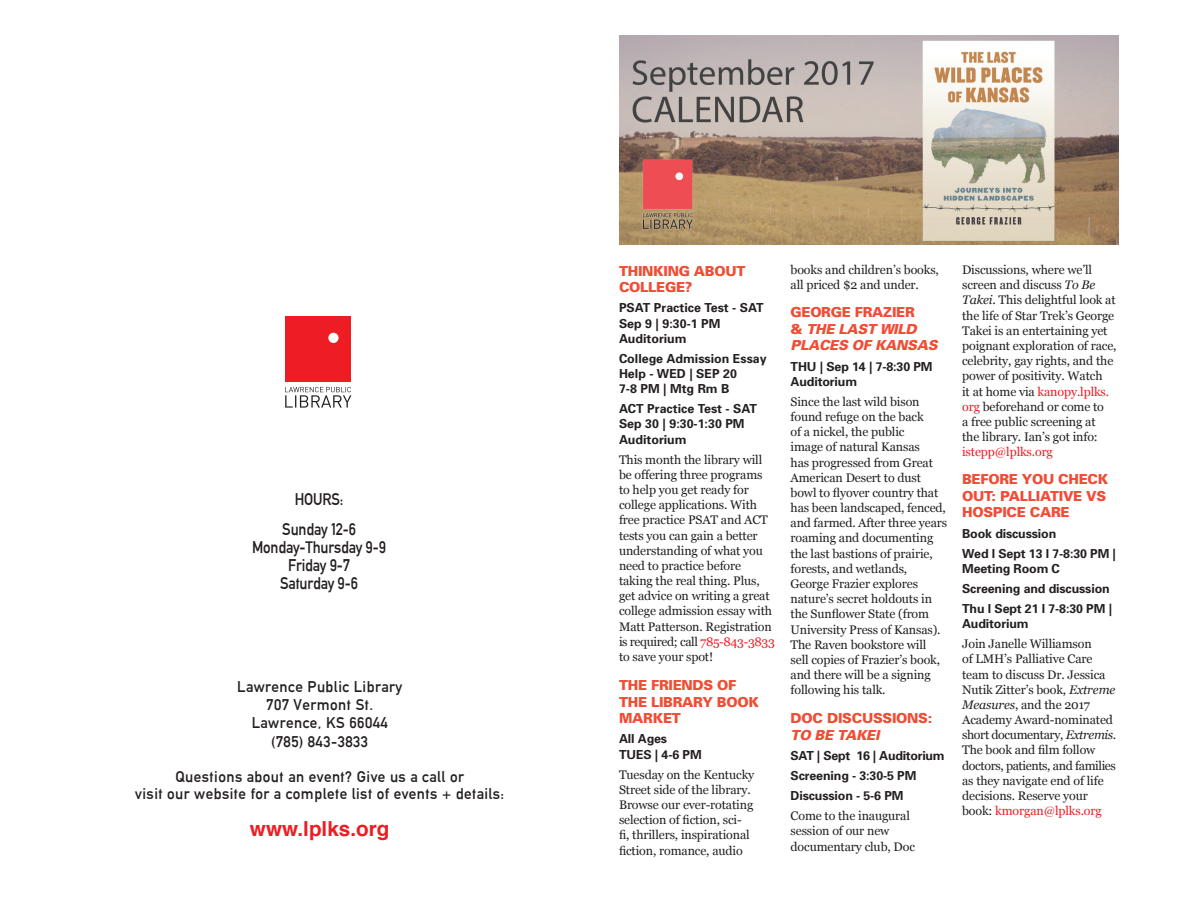
<style>
.page{position:relative;width:1188px;height:918px;background:#fff}
.page>*{position:absolute;margin:0;border:0;box-sizing:border-box;transform-origin:0 0}
.t1{font:700 20.7px "Helvetica";color:#ee1d23}
.t2{font:16.5px/18px "Alte DIN1451 Mittelschrift";letter-spacing:-.01em;color:#231f20;text-align:center;scale:.9 1}
.t3{font:15.15px/18.1px "Alte DIN1451 Mittelschrift";letter-spacing:.03em;color:#231f20;text-align:center}
.t4{font:900 13.8px/16.5px "Univers";letter-spacing:-.02em;color:#ef4d35}
.t5{font:italic 900 13.8px/16.5px "Univers";letter-spacing:-.02em;color:#ef4d35}
.t6{font:12.45px/15.1px "Georgia";letter-spacing:-.01em;color:#231f20}
.t7{font:700 12.45px/15.1px "Univers";letter-spacing:-.01em;color:#231f20}
.t8{font:12.45px "Georgia";letter-spacing:-.01em;color:#ee1d23}
.s1{color:#ee1d23}
.s2{font-style:normal}
.s3{font-style:italic}
</style>
<div class="page">
<img style="left:619px;top:36px;width:500px;height:208px">
<div style="left:285px;top:316px;width:66px;height:66px;background:#ee1d23"></div>
<div style="left:328px;top:333px;width:11px;height:10px;background:#fff;border-radius:50%"></div>
<svg style="left:285px;top:387px;width:66px;height:21px"></svg>
<h2 class="t2" style="left:282px;top:484px;width:83px;line-height:30.3px">HOURS:<br>Sunday 12-6</h2>
<h2 class="t2" style="left:252px;top:538px;width:150px">Monday-Thursday 9-9<br>Friday 9-7<br>Saturday 9-6</h2>
<p class="t3" style="left:237px;top:677px;width:167px">Lawrence Public Library<br>707 Vermont St.<br>Lawrence, KS 66044 (785) 843-3833</p>
<p class="t3" style="left:135px;top:768px;width:370px;line-height:16.5px">Questions about an event? Give us a call or<br>visit our website for a complete list of events + details:</p>
<h1 class="t1" style="left:250px;top:812px;width:141px">www.lplks.org</h1>
<p class="t4" style="left:619px;top:262px;width:128px">THINKING ABOUT<br>COLLEGE?</p>
<p class="t7" style="left:619px;top:300px;width:146px">PSAT Practice Test - SAT<br>Sep 9 | 9:30-1 PM<br>Auditorium</p>
<p class="t7" style="left:619px;top:351px;width:149px">College Admission Essay<br>Help - WED | SEP 20<br>7-8 PM | Mtg Rm B</p>
<p class="t7" style="left:619px;top:401px;width:140px">ACT Practice Test - SAT<br>Sep 30 | 9:30-1:30 PM<br>Auditorium</p>
<p class="t6" style="left:619px;top:451px;width:157px">This month the library will be offering three programs to help you get ready for college applications. With free practice PSAT and ACT tests you can gain a better understanding of what you need to practice before taking the real thing. Plus, get advice on writing a great college admission essay with<br>Matt Patterson. Registration is required; call <span class="s1">785-843-3833 </span>to save your spot!</p>
<p class="t4" style="left:619px;top:677px;width:141px">THE FRIENDS OF<br>THE LIBRARY BOOK<br>MARKET</p>
<p class="t7" style="left:619px;top:731px;width:84px">All Ages<br>TUES | 4-6 PM</p>
<p class="t6" style="left:619px;top:766px;width:137px">Tuesday on the Kentucky<br>Street side of the library.<br>Browse our ever-rotating selection of fiction, sci&shy;fi, thrillers, inspirational fiction, romance, audio</p>
<p class="t6" style="left:791px;top:262px;width:150px">books and children’s books, all priced $2 and under.</p>
<p class="t5" style="left:791px;top:304px;width:148px"><span class="s2">GEORGE FRAZIER<br>&amp;</span> THE LAST WILD<br>PLACES OF KANSAS</p>
<p class="t7" style="left:791px;top:359px;width:144px">THU | Sep 14 | 7-8:30 PM<br>Auditorium</p>
<p class="t6" style="left:791px;top:393px;width:158px">Since the last wild bison found refuge on the back<br>of a nickel, the public<br>image of natural Kansas<br>has progressed from Great<br>American Desert to dust bowl to flyover country that has been landscaped, fenced, and farmed. After three years roaming and documenting the last bastions of prairie, forests, and wetlands,<br>George Frazier explores nature’s secret holdouts in the Sunflower State (from<br>University Press of Kansas).<br>The Raven bookstore will sell copies of Frazier’s book, and there will be a signing following his talk.</p>
<p class="t4" style="left:791px;top:710px;width:143px">DOC DISCUSSIONS:</p>
<p class="t5" style="left:791px;top:727px;width:90px">TO BE TAKEI</p>
<p class="t7" style="left:791px;top:746px;width:156px;line-height:20.1px">SAT | Sept 16 | Auditorium<br>Screening - 3:30-5 PM<br>Discussion - 5-6 PM</p>
<p class="t6" style="left:791px;top:808px;width:126px">Come to the inaugural session of our new documentary club, Doc</p>
<p class="t6" style="left:962px;top:262px;width:156px">Discussions, where we’ll screen and discuss <span class="s3">To Be<br>Takei</span>. This delightful look at the life of Star Trek’s George<br>Takei is an entertaining yet poignant exploration of race, celebrity, gay rights, and the power of positivity. Watch<br>it at home via <span class="s1">kanopy.lplks. org</span> beforehand or come to<br>a free public screening at<br>the library. Ian’s got info:</p>
<p class="t8" style="left:962px;top:443px;width:92px">istepp@lplks.org</p>
<p class="t4" style="left:962px;top:471px;width:148px">BEFORE YOU CHECK<br>OUT: PALLIATIVE VS<br>HOSPICE CARE</p>
<p class="t7" style="left:962px;top:523px;width:155px;line-height:20.1px">Book discussion<br>Wed l Sept 13 l 7-8:30 PM |</p>
<p class="t7" style="left:962px;top:558px;width:152px;line-height:20.1px">Meeting Room C<br>Screening and discussion<br>Thu l Sept 21 l 7-8:30 PM |</p>
<p class="t7" style="left:962px;top:616px;width:68px">Auditorium</p>
<p class="t6" style="left:962px;top:636px;width:156px">Join Janelle Williamson<br>of LMH’s Palliative Care team to discuss Dr. Jessica<br>Nutik Zitter’s book, <span class="s3">Extreme<br>Measures</span>, and the 2017<br>Academy Award-nominated short documentary, <span class="s3">Extremis</span>.<br>The book and film follow doctors, patients, and families as they navigate end of life decisions. Reserve your book: <span class="s1">kmorgan@lplks.org</span></p>
</div>
